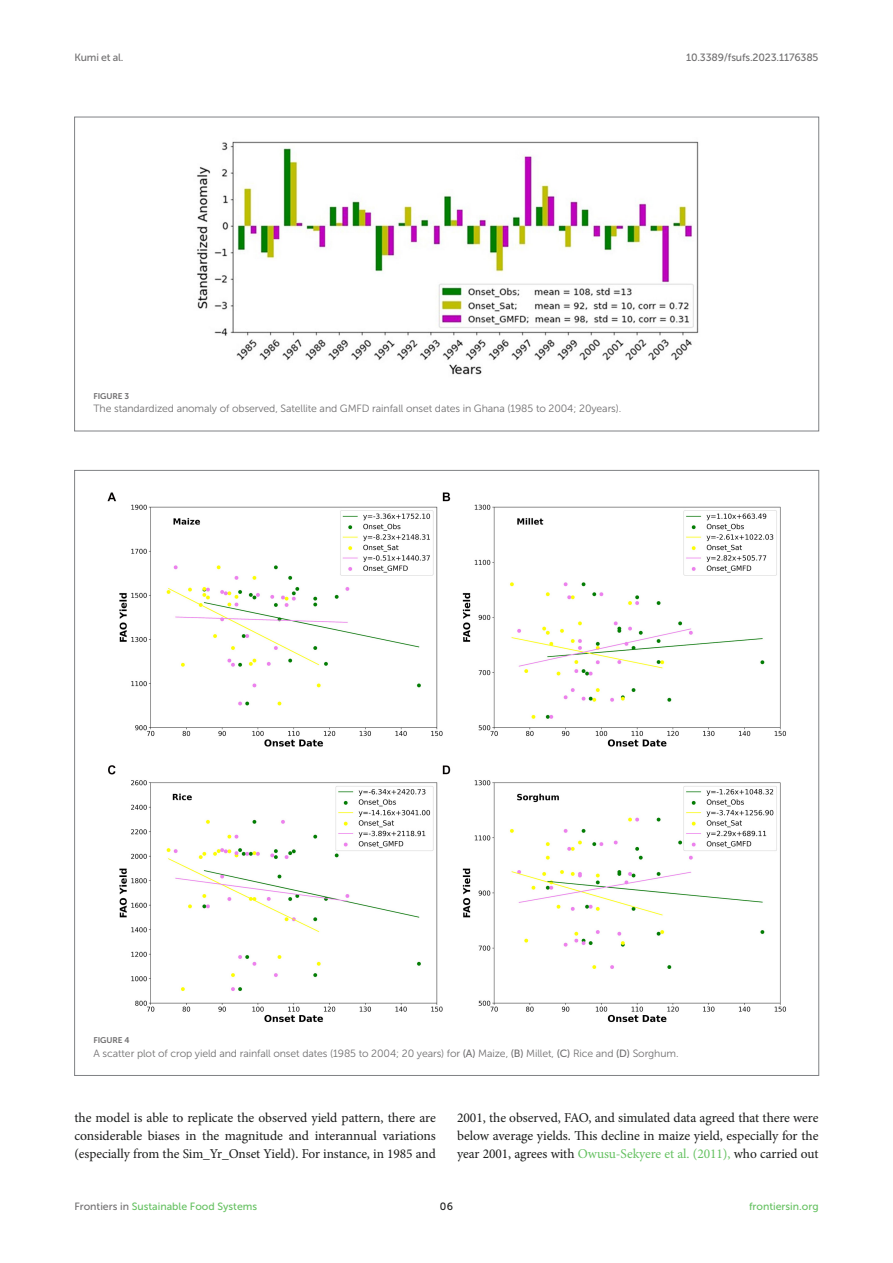
<style>
.page{position:relative;width:893px;height:1263px;background:#fff}
.page>*{position:absolute;margin:0;border:0;box-sizing:border-box;transform-origin:0 0}
.TEXT{font:13.5px/18px "Minion Pro";letter-spacing:-.005em;color:#1b1c1b;text-align:justify}
.FIG_LEG{font:10.5px "Museo Sans 300";letter-spacing:-.01em;color:#706f70}
.t1{font:10.5px "Museo Sans 500";color:#65c161}
.t2{font:10.5px "Museo Sans 500";letter-spacing:-.015em;color:#706f70}
.t3{font:10.5px "Museo Sans 500";color:#1b1c1b}
.FIG_HD{font:8.25px "Museo Sans 700";letter-spacing:-.01em;color:#706f70}
.s1{font-family:"Museo Sans 500"}
.s2{color:#65c161}
.s3{color:#706f70}
</style>
<div class="page">
<img style="left:197px;top:141px;width:502px;height:234px">
<img style="left:107px;top:492px;width:679px;height:531px">
<p class="t2" style="left:74px;top:51px;width:51px">Kumi et al.</p>
<p class="t2" style="left:686px;top:51px;width:134px">10.3389/fsufs.2023.1176385</p>
<p class="FIG_HD" style="left:94px;top:391px;width:37px">FIGURE 3</p>
<p class="FIG_LEG" style="left:94px;top:403px;width:529px">The standardized anomaly of observed, Satellite and GMFD rainfall onset dates in Ghana (1985 to 2004; 20 years).</p>
<p class="FIG_HD" style="left:94px;top:1035px;width:37px">FIGURE 4</p>
<p class="FIG_LEG" style="left:94px;top:1047px;width:587px">A scatter plot of crop yield and rainfall onset dates (1985 to 2004; 20 years) for <span class="s1">(A)</span> Maize, <span class="s1">(B)</span> Millet, <span class="s1">(C)</span> Rice and <span class="s1">(D)</span> Sorghum.</p>
<p class="TEXT" style="left:74px;top:1109px;width:363px">the model is able to replicate the observed yield pattern, there are considerable biases in the magnitude and interannual variations (especially from the Sim_Yr_Onset Yield). For instance, in 1985 and</p>
<p class="TEXT" style="left:457px;top:1109px;width:363px">2001, the observed, FAO, and simulated data agreed that there were below average yields. This decline in maize yield, especially for the year 2001, agrees with <span class="s2">Owusu-Sekyere et al. (2011),</span> who carried out</p>
<p class="t1" style="left:74px;top:1200px;width:184px"><span class="s3">Frontiers in</span> Sustainable Food Systems</p>
<p class="t3" style="left:440px;top:1200px;width:15px">06</p>
<p class="t1" style="left:749px;top:1200px;width:71px">frontiersin.org</p>
</div>
